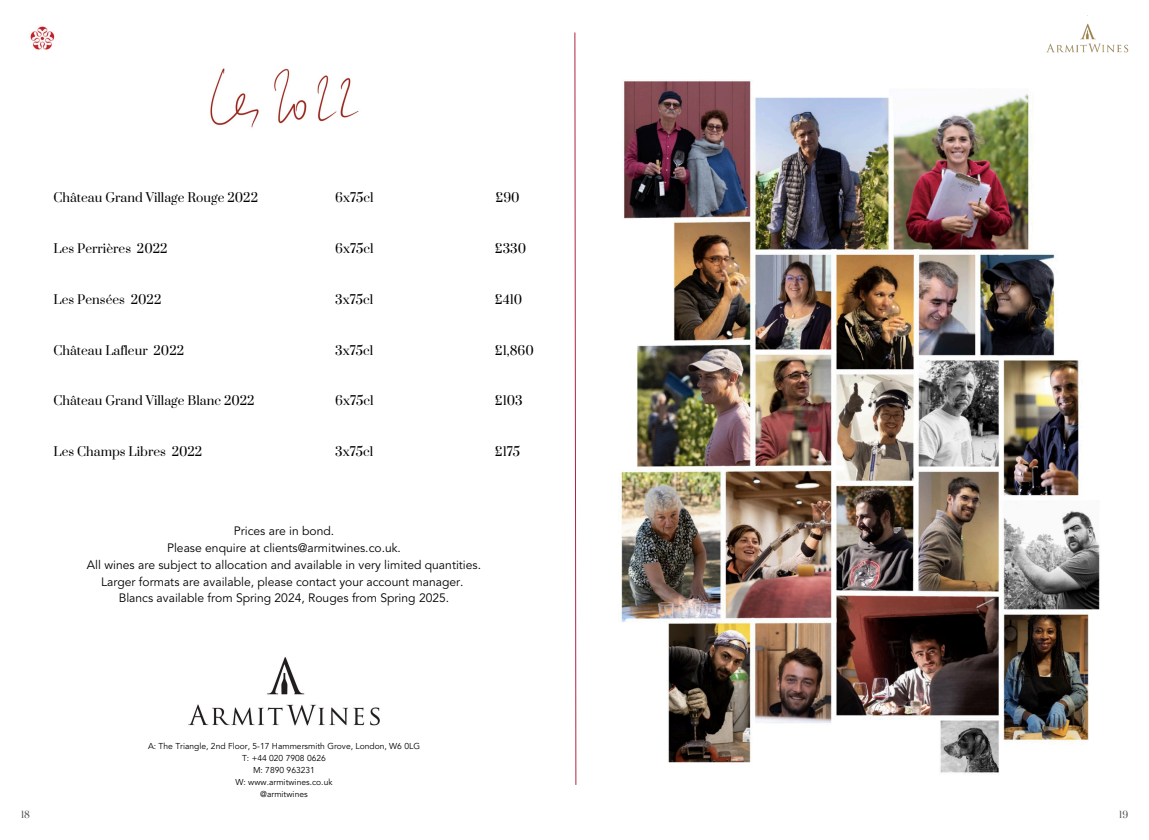
<style>
.page{position:relative;width:1149px;height:840px;background:#fff}
.page>*{position:absolute;margin:0;border:0;box-sizing:border-box;transform-origin:0 0}
.t1{font:12.12px/16.8px "Avenir LT Std";color:#000;text-align:center}
.t2{font:12.12px "Prata";color:#000}
.t3{font:8.94px "Prata";color:#4b514c}
.t4{font:8.5px/11.9px "Avenir LT Std";color:#000;text-align:center}
</style>
<div class="page">
<img style="left:188px;top:657px;width:192px;height:69px">
<img style="left:210px;top:68px;width:149px;height:60px">
<img style="left:30px;top:26px;width:25px;height:24px">
<img style="left:621px;top:80px;width:479px;height:693px">
<svg style="left:574px;top:32px;width:2px;height:752px"></svg>
<img style="left:1046px;top:15px;width:83px;height:38px">
<p class="t2" style="left:54px;top:187px;width:206px">Château Grand Village Rouge 2022</p>
<p class="t2" style="left:54px;top:238px;width:116px">Les Perrières 2022</p>
<p class="t2" style="left:54px;top:289px;width:109px">Les Pensées 2022</p>
<p class="t2" style="left:54px;top:340px;width:132px">Château Lafleur 2022</p>
<p class="t2" style="left:54px;top:390px;width:203px">Château Grand Village Blanc 2022</p>
<p class="t2" style="left:54px;top:441px;width:150px">Les Champs Libres 2022</p>
<p class="t2" style="left:335px;top:187px;width:40px">6x75cl</p>
<p class="t2" style="left:335px;top:238px;width:40px">6x75cl</p>
<p class="t2" style="left:335px;top:289px;width:39px">3x75cl</p>
<p class="t2" style="left:335px;top:340px;width:39px">3x75cl</p>
<p class="t2" style="left:335px;top:390px;width:40px">6x75cl</p>
<p class="t2" style="left:335px;top:441px;width:39px">3x75cl</p>
<p class="t2" style="left:495px;top:187px;width:26px">£90</p>
<p class="t2" style="left:495px;top:238px;width:33px">£330</p>
<p class="t2" style="left:495px;top:289px;width:29px">£410</p>
<p class="t2" style="left:495px;top:340px;width:40px">£1,860</p>
<p class="t2" style="left:495px;top:390px;width:29px">£103</p>
<p class="t2" style="left:495px;top:441px;width:27px">£175</p>
<p class="t1" style="left:87px;top:522px;width:395px">Prices are in bond.<br>Please enquire at clients@armitwines.co.uk.<br>All wines are subject to allocation and available in very limited quantities.<br>Larger formats are available, please contact your account manager.<br>Blancs available from Spring 2024, Rouges from Spring 2025.</p>
<p class="t4" style="left:148px;top:740px;width:273px">A: The Triangle, 2nd Floor, 5-17 Hammersmith Grove, London, W6 0LG<br>T: +44 020 7908 0626<br>M: 7890 963231<br>W: www.armitwines.co.uk<br>@armitwines</p>
<p class="t3" style="left:21px;top:806px;width:10px">18</p>
<p class="t3" style="left:1119px;top:806px;width:10px">19</p>
</div>
